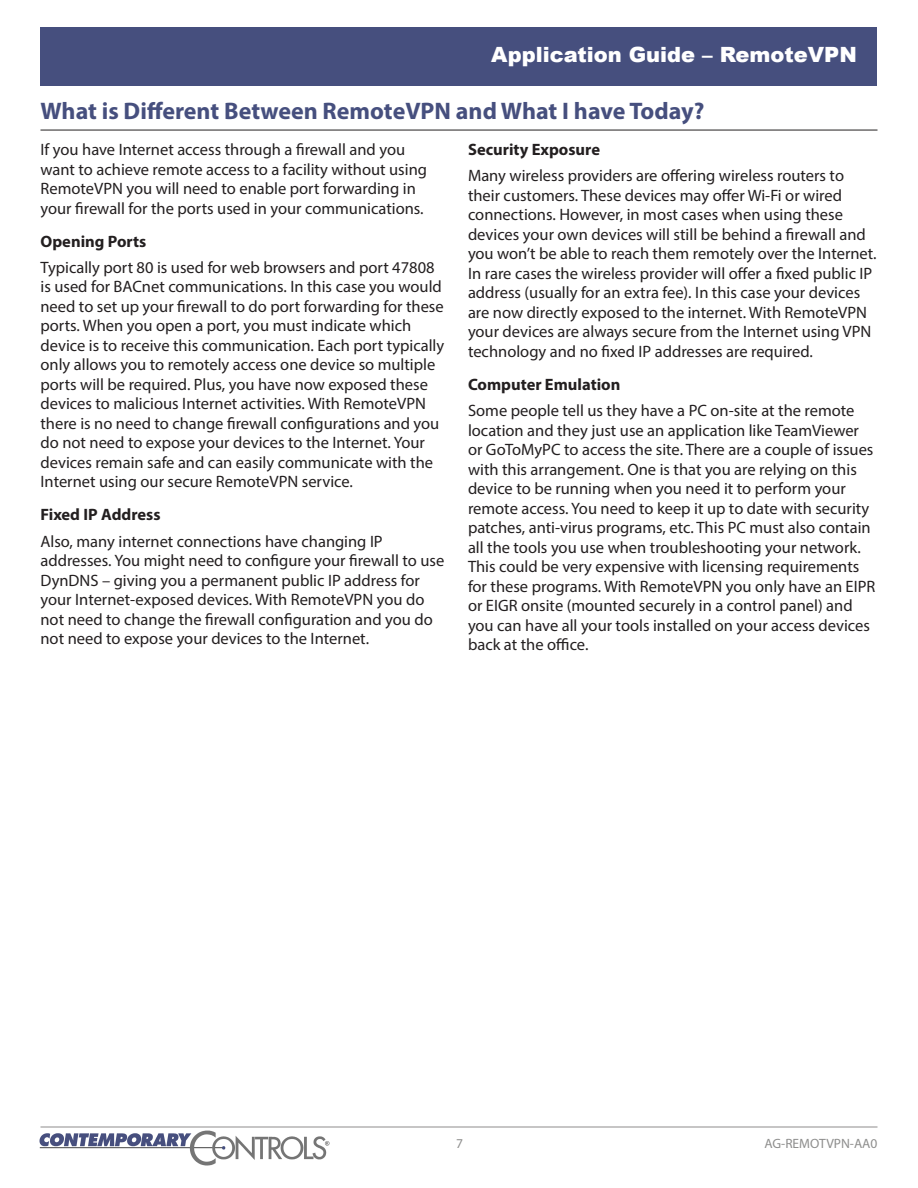
<style>
.page{position:relative;width:918px;height:1188px;background:#fff}
.page>*{position:absolute;margin:0;border:0;box-sizing:border-box;transform-origin:0 0}
.t1{font:700 24px "Myriad Pro";color:#464f7e}
.t2{font:900 21px "Arial";color:#fff}
.t3{font:16.5px/19.5px "Myriad Pro";color:#231f20}
.t4{font:700 16.5px "Myriad Pro";color:#231f20}
.t5{font:13.5px "Myriad Pro";color:#8e8e8d}
</style>
<div class="page">
<hr style="left:40px;top:1127px;width:838px;height:1px;background:#8e8d8c">
<div style="left:40px;top:27px;width:838px;height:59px;background:#464f7e"></div>
<img style="left:40px;top:1131px;width:290px;height:35px">
<hr style="left:40px;top:130px;width:838px;height:1px;background:#231f20">
<p class="t2" style="left:491px;top:39px;width:367px">Application Guide – RemoteVPN</p>
<p class="t1" style="left:40px;top:96px;width:665px">What is Different Between RemoteVPN and What I have Today?</p>
<p class="t3" style="left:40px;top:139px;width:388px">If you have Internet access through a firewall and you want to achieve remote access to a facility without using RemoteVPN you will need to enable port forwarding in your firewall for the ports used in your communications.</p>
<p class="t4" style="left:40px;top:230px;width:107px">Opening Ports</p>
<p class="t3" style="left:40px;top:257px;width:405px">Typically port 80 is used for web browsers and port 47808 is used for BACnet communications. In this case you would need to set up your firewall to do port forwarding for these ports. When you open a port, you must indicate which device is to receive this communication. Each port typically only allows you to remotely access one device so multiple ports will be required. Plus, you have now exposed these devices to malicious Internet activities. With RemoteVPN there is no need to change firewall configurations and you do not need to expose your devices to the Internet. Your devices remain safe and can easily communicate with the Internet using our secure RemoteVPN service.</p>
<p class="t4" style="left:40px;top:504px;width:122px">Fixed IP Address</p>
<p class="t3" style="left:40px;top:531px;width:405px">Also, many internet connections have changing IP addresses. You might need to configure your firewall to use DynDNS – giving you a permanent public IP address for your Internet-exposed devices. With RemoteVPN you do not need to change the firewall configuration and you do not need to expose your devices to the Internet.</p>
<p class="t4" style="left:468px;top:139px;width:134px">Security Exposure</p>
<p class="t3" style="left:468px;top:166px;width:410px">Many wireless providers are offering wireless routers to their customers. These devices may offer Wi-Fi or wired connections. However, in most cases when using these devices your own devices will still be behind a firewall and you won’t be able to reach them remotely over the Internet.<br>In rare cases the wireless provider will offer a fixed public IP address (usually for an extra fee). In this case your devices are now directly exposed to the internet. With RemoteVPN your devices are always secure from the Internet using VPN technology and no fixed IP addresses are required.</p>
<p class="t4" style="left:468px;top:373px;width:154px">Computer Emulation</p>
<p class="t3" style="left:468px;top:400px;width:409px">Some people tell us they have a PC on-site at the remote location and they just use an application like TeamViewer or GoToMyPC to access the site. There are a couple of issues with this arrangement. One is that you are relying on this device to be running when you need it to perform your remote access. You need to keep it up to date with security patches, anti-virus programs, etc. This PC must also contain all the tools you use when troubleshooting your network.<br>This could be very expensive with licensing requirements for these programs. With RemoteVPN you only have an EIPR or EIGR onsite (mounted securely in a control panel) and you can have all your tools installed on your access devices back at the office.</p>
<p class="t5" style="left:456px;top:1135px;width:8px">7</p>
<p class="t5" style="left:764px;top:1135px;width:115px">AG-REMOTVPN-AA0</p>
</div>
